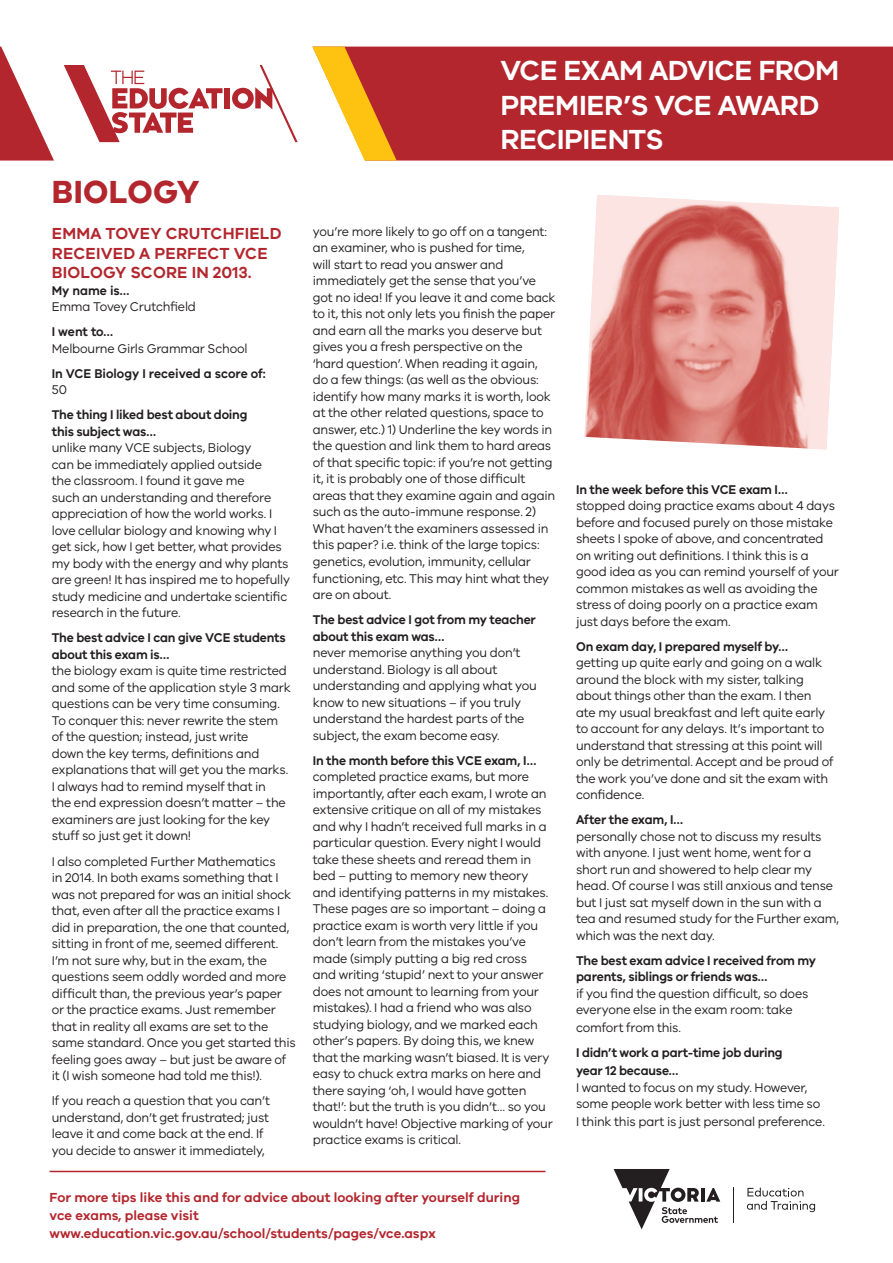
<style>
.page{position:relative;width:893px;height:1263px;background:#fff}
.page>*{position:absolute;margin:0;border:0;box-sizing:border-box;transform-origin:0 0}
.t1{font:700 33px "VIC";letter-spacing:.01em;color:#b3262d}
.Headings_Within_Body{font:600 28.5px "VIC";letter-spacing:-.02em;color:#fff}
.t2{font:600 16.5px/19.5px "VIC";letter-spacing:.01em;color:#b3262d}
.t3{font:600 13.5px/18px "VIC";color:#b3262d}
.Body_Copy{font:13.05px/16.5px "VIC";letter-spacing:-.015em;color:#231f20;scale:.95 1}
.Question{font:600 13.05px/16.5px "VIC";letter-spacing:-.015em;color:#231f20;scale:.95 1}
</style>
<div class="page">
<hr style="left:733px;top:1187px;width:1px;height:36px;background:#231f20">
<svg style="left:614px;top:1169px;width:106px;height:60px"></svg>
<svg style="left:747px;top:1187px;width:68px;height:25px"></svg>
<div style="left:397px;top:47px;width:496px;height:114px;background:#b3262d"></div>
<div style="left:224px;top:88px;width:6px;height:20px;background:#b3262d"></div>
<svg style="left:232px;top:65px;width:66px;height:77px"></svg>
<svg style="left:64px;top:65px;width:159px;height:77px"></svg>
<svg style="left:0;top:47px;width:54px;height:114px"></svg>
<svg style="left:312px;top:47px;width:85px;height:114px"></svg>
<img style="left:584px;top:195px;width:255px;height:254px">
<hr style="left:50px;top:1171px;width:495px;height:1px;background:#b3262d">
<p class="t1" style="left:52px;top:171px;width:149px">BIOLOGY</p>
<p class="t2" style="left:52px;top:224px;width:231px">EMMA TOVEY CRUTCHFIELD<br>RECEIVED A PERFECT VCE<br>BIOLOGY SCORE IN 2013.</p>
<p class="Question" style="left:52px;top:282px;width:83px">My name is…</p>
<p class="Body_Copy" style="left:52px;top:298px;width:153px">Emma Tovey Crutchfield</p>
<p class="Question" style="left:52px;top:323px;width:66px">I went to…</p>
<p class="Body_Copy" style="left:52px;top:340px;width:208px">Melbourne Girls Grammar School</p>
<p class="Question" style="left:52px;top:365px;width:227px">In VCE Biology I received a score of:</p>
<p class="Body_Copy" style="left:52px;top:381px;width:17px">50</p>
<p class="Question" style="left:52px;top:406px;width:207px">The thing I liked best about doing this subject was…</p>
<p class="Body_Copy" style="left:52px;top:439px;width:252px">unlike many VCE subjects, Biology<br>can be immediately applied outside<br>the classroom. I found it gave me<br>such an understanding and therefore appreciation of how the world works. I love cellular biology and knowing why I get sick, how I get better, what provides my body with the energy and why plants are green! It has inspired me to hopefully study medicine and undertake scientific research in the future.</p>
<p class="Question" style="left:52px;top:629px;width:248px">The best advice I can give VCE students about this exam is…</p>
<p class="Body_Copy" style="left:52px;top:662px;width:253px">the biology exam is quite time restricted and some of the application style 3 mark questions can be very time consuming.<br>To conquer this: never rewrite the stem of the question; instead, just write<br>down the key terms, defi nitions and explanations that will get you the marks.<br>I always had to remind myself that in<br>the end expression doesn’t matter – the examiners are just looking for the key stuff so just get it down!</p>
<p class="Body_Copy" style="left:52px;top:852px;width:258px">I also completed Further Mathematics<br>in 2014. In both exams something that I was not prepared for was an initial shock that, even after all the practice exams I did in preparation, the one that counted, sitting in front of me, seemed different.<br>I’m not sure why, but in the exam, the questions seem oddly worded and more difficult than, the previous year’s paper or the practice exams. Just remember that in reality all exams are set to the same standard. Once you get started this feeling goes away – but just be aware of it (I wish someone had told me this!).</p>
<p class="Body_Copy" style="left:52px;top:1092px;width:231px">If you reach a question that you can’t understand, don’t get frustrated; just leave it and come back at the end. If you decide to answer it immediately,</p>
<p class="Headings_Within_Body" style="left:500px;top:53px;width:340px">VCE EXAM ADVICE FROM</p>
<p class="Headings_Within_Body" style="left:500px;top:88px;width:320px">PREMIER’S VCE AWARD</p>
<p class="Headings_Within_Body" style="left:500px;top:122px;width:165px">RECIPIENTS</p>
<p class="Body_Copy" style="left:313px;top:223px;width:257px">you’re more likely to go off on a tangent: an examiner, who is pushed for time,<br>will start to read you answer and immediately get the sense that you’ve got no idea! If you leave it and come back to it, this not only lets you fi nish the paper and earn all the marks you deserve but gives you a fresh perspective on the ‘hard question’. When reading it again, do a few things: (as well as the obvious: identify how many marks it is worth, look at the other related questions, space to answer, etc.) 1) Underline the key words in the question and link them to hard areas of that specific topic: if you’re not getting it, it is probably one of those difficult areas that they examine again and again such as the auto-immune response. 2)<br>What haven’t the examiners assessed in this paper? i.e. think of the large topics: genetics, evolution, immunity, cellular functioning, etc. This may hint what they are on about.</p>
<p class="Question" style="left:313px;top:611px;width:236px">The best advice I got from my teacher about this exam was…</p>
<p class="Body_Copy" style="left:313px;top:644px;width:237px">never memorise anything you don’t understand. Biology is all about understanding and applying what you know to new situations – if you truly understand the hardest parts of the subject, the exam become easy.</p>
<p class="Question" style="left:313px;top:751px;width:237px">In the month before this VCE exam, I…</p>
<p class="Body_Copy" style="left:313px;top:768px;width:254px">completed practice exams, but more importantly, after each exam, I wrote an extensive critique on all of my mistakes and why I hadn’t received full marks in a particular question. Every night I would take these sheets and reread them in bed – putting to memory new theory and identifying patterns in my mistakes.<br>These pages are so important – doing a practice exam is worth very little if you don’t learn from the mistakes you’ve made (simply putting a big red cross and writing ‘stupid’ next to your answer does not amount to learning from your mistakes). I had a friend who was also studying biology, and we marked each other’s papers. By doing this, we knew that the marking wasn’t biased. It is very easy to chuck extra marks on here and there saying ‘oh, I would have gotten that!’: but the truth is you didn’t… so you wouldn’t have! Objective marking of your practice exams is critical.</p>
<p class="Question" style="left:576px;top:480px;width:224px">In the week before this VCE exam I…</p>
<p class="Body_Copy" style="left:576px;top:497px;width:278px">stopped doing practice exams about 4 days before and focused purely on those mistake sheets I spoke of above, and concentrated on writing out defi nitions. I think this is a good idea as you can remind yourself of your common mistakes as well as avoiding the stress of doing poorly on a practice exam just days before the exam.</p>
<p class="Question" style="left:576px;top:637px;width:225px">On exam day, I prepared myself by…</p>
<p class="Body_Copy" style="left:576px;top:654px;width:273px">getting up quite early and going on a walk around the block with my sister, talking about things other than the exam. I then ate my usual breakfast and left quite early to account for any delays. It’s important to understand that stressing at this point will only be detrimental. Accept and be proud of the work you’ve done and sit the exam with confidence.</p>
<p class="Question" style="left:576px;top:811px;width:114px">After the exam, I…</p>
<p class="Body_Copy" style="left:576px;top:827px;width:278px">personally chose not to discuss my results with anyone. I just went home, went for a short run and showered to help clear my head. Of course I was still anxious and tense but I just sat myself down in the sun with a tea and resumed study for the Further exam, which was the next day.</p>
<p class="Question" style="left:576px;top:952px;width:254px">The best exam advice I received from my parents, siblings or friends was…</p>
<p class="Body_Copy" style="left:576px;top:984px;width:246px">if you fi nd the question difficult, so does everyone else in the exam room: take</p>
<p class="Body_Copy" style="left:576px;top:1019px;width:112px">comfort from this.</p>
<p class="Question" style="left:576px;top:1043px;width:219px;line-height:18px">I didn’t work a part-time job during year 12 because…</p>
<p class="Body_Copy" style="left:576px;top:1078px;width:259px">I wanted to focus on my study. However, some people work better with less time so</p>
<p class="Body_Copy" style="left:576px;top:1113px;width:263px">I think this part is just personal preference.</p>
<p class="t3" style="left:50px;top:1188px;width:472px">For more tips like this and for advice about looking after yourself during vce exams, please visit</p>
<p class="t3" style="left:50px;top:1224px;width:388px">www.education.vic.gov.au/school/students/pages/vce.aspx</p>
</div>
